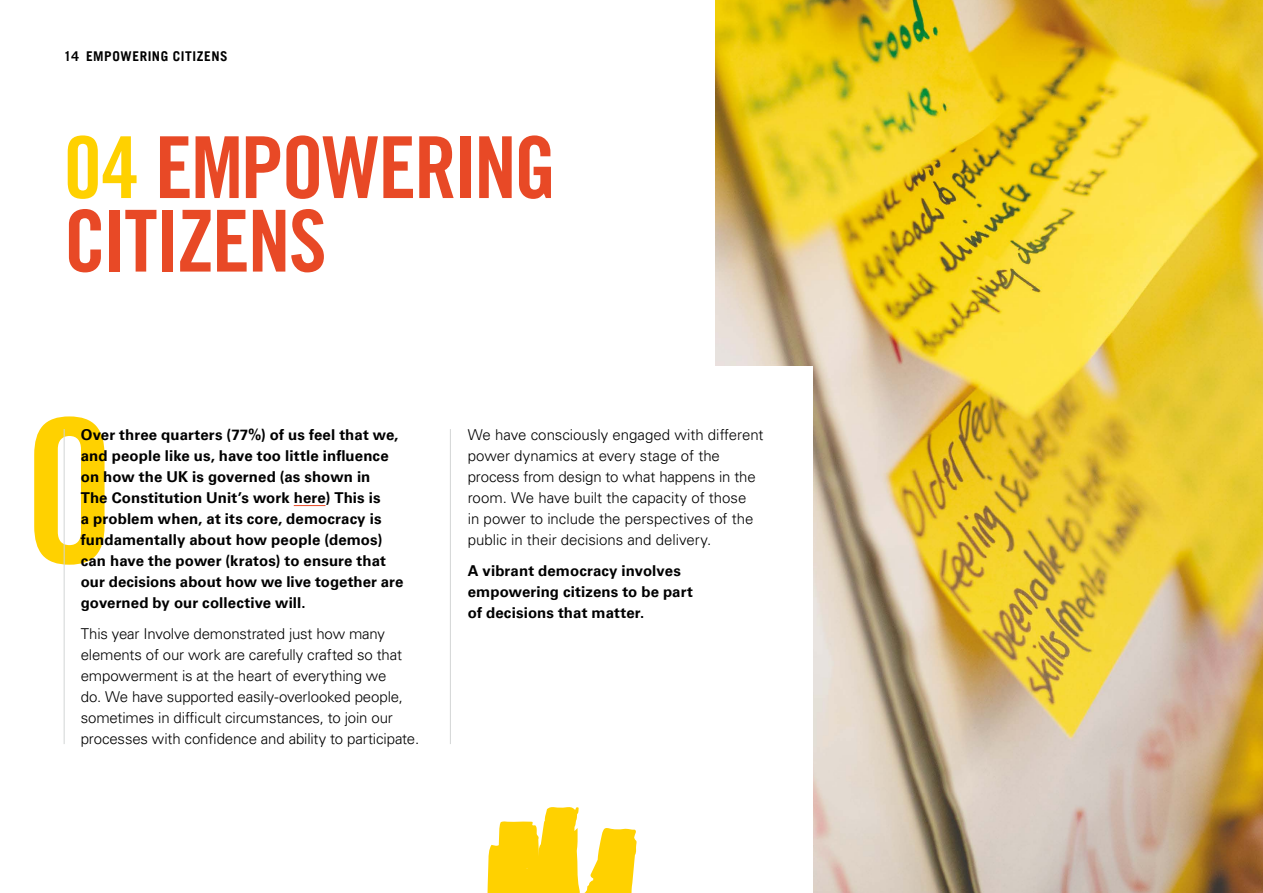
<style>
.page{position:relative;width:1263px;height:893px;background:#fff}
.page>*{position:absolute;margin:0;border:0;box-sizing:border-box;transform-origin:0 0}
.t1{font:199.8px "Trade Gothic LT Pro Bd Cn 20";color:#ffd100}
.t2{font:85.5px/73.5px "Trade Gothic LT Pro Bd Cn 20";letter-spacing:-.025em;color:#e84926}
.t3{font:300 15px/21px "Univers LT Pro 45";letter-spacing:-.01em;color:#000}
.t4{font:700 15px/21px "Univers LT Pro 65";letter-spacing:.005em;color:#000}
.t5{font:700 13.5px "Trade Gothic LT Pro";letter-spacing:.04em;color:#000}
.s1{color:#ffd100}
</style>
<div class="page">
<img style="left:715px;top:0;width:548px;height:893px">
<hr style="left:294px;top:505px;width:31px;height:1px;background:#e84926">
<hr style="left:64px;top:429px;width:1px;height:315px;background:#d3d5d5">
<hr style="left:450px;top:429px;width:1px;height:315px;background:#d3d5d5">
<div style="left:593px;top:366px;width:219px;height:527px;background:#fff"></div>
<svg style="left:487px;top:807px;width:150px;height:86px"></svg>
<p class="t5" style="left:64px;top:48px;width:165px">14 EMPOWERING CITIZENS</p>
<h2 class="t2" style="left:64px;top:130px;width:494px"><span class="s1">04</span> EMPOWERING<br>CITIZENS</h2>
<h1 class="t1" style="left:25px;top:370px;width:90px">0</h1>
<p class="t4" style="left:81px;top:423px;width:324px">Over three quarters (77%) of us feel that we, and people like us, have too little influence on how the UK is governed (as shown in<br>The Constitution Unit’s work here) This is<br>a problem when, at its core, democracy is fundamentally about how people (demos) can have the power (kratos) to ensure that our decisions about how we live together are governed by our collective will.</p>
<p class="t3" style="left:81px;top:623px;width:340px">This year Involve demonstrated just how many elements of our work are carefully crafted so that empowerment is at the heart of everything we<br>do. We have supported easily-overlooked people, sometimes in difficult circumstances, to join our processes with confidence and ability to participate.</p>
<p class="t3" style="left:468px;top:423px;width:297px">We have consciously engaged with different power dynamics at every stage of the process from design to what happens in the room. We have built the capacity of those<br>in power to include the perspectives of the public in their decisions and delivery.</p>
<p class="t4" style="left:468px;top:559px;width:227px">A vibrant democracy involves empowering citizens to be part of decisions that matter.</p>
</div>
